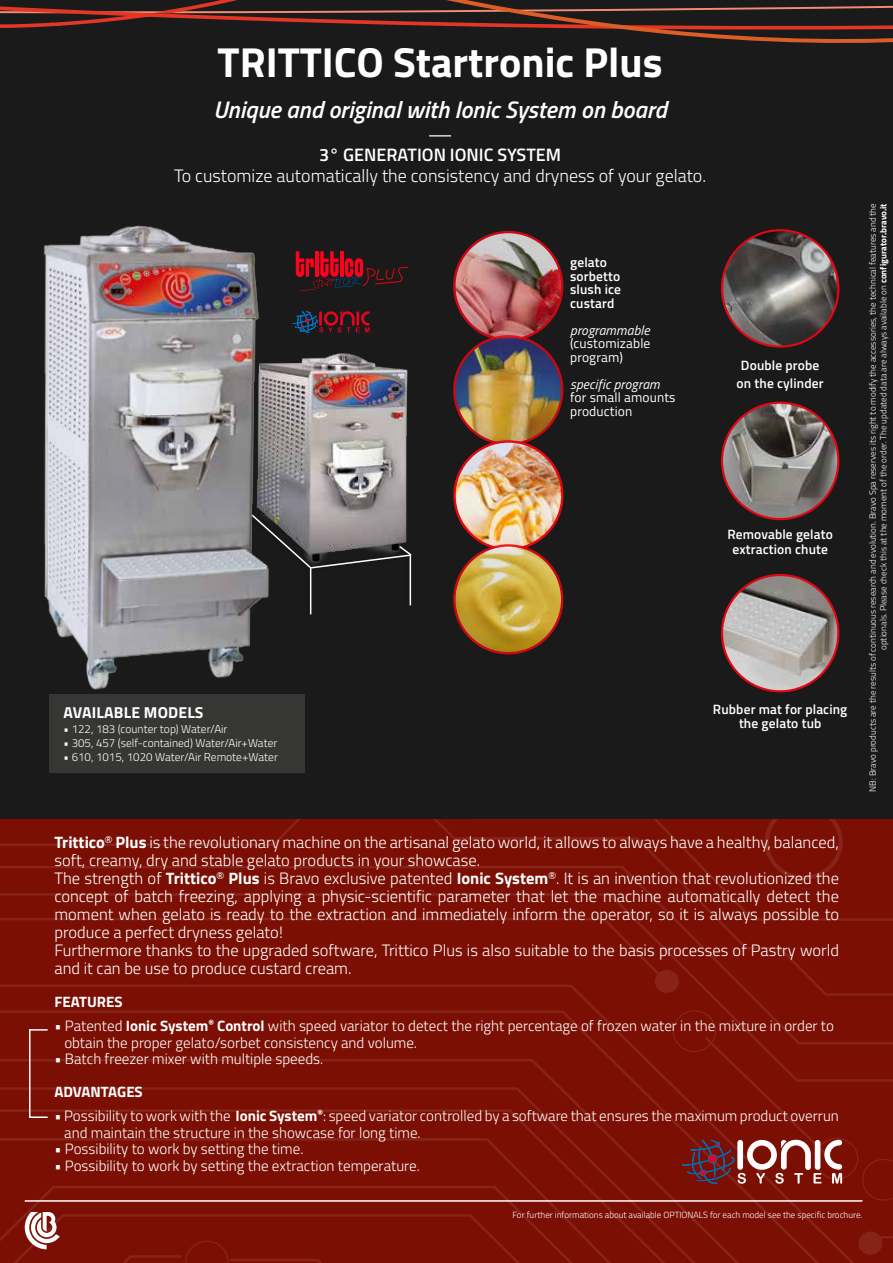
<style>
.page{position:relative;width:893px;height:1263px;background:#1a1a1a}
.page>*{position:absolute;margin:0;border:0;box-sizing:border-box;transform-origin:0 0}
.t1{font:700 42px "Titillium";color:#fff}
.t2{font:italic 600 24px "Titillium";color:#fff}
.t3{font:300 18px "Titillium";color:#fff}
.t4{font:600 18px "Titillium";color:#fff}
.t5{font:300 16.5px/18px "Titillium";color:#fff}
.t6{font:700 15.9px "Titillium";letter-spacing:.01em;color:#fff}
.t7{font:300 15px/16.5px "Titillium";color:#fff}
.t8{font:700 15px "Titillium";color:#fff}
.t9{font:600 13.5px/13.5px "Titillium";letter-spacing:.01em;color:#fff;text-align:center}
.t10{font:13.5px/13.5px "Titillium";letter-spacing:.01em;color:#fff}
.t11{font:italic 13.5px "Titillium";letter-spacing:.01em;color:#fff}
.t12{font:300 11.55px "Titillium";color:#fff}
.t13{font:300 9px/10.8px "Titillium";color:#fff;text-align:right}
.s1{font-weight:700}
</style>
<div class="page">
<svg style="left:0;top:0;width:893px;height:43px"></svg>
<div style="left:0;top:819px;width:667px;height:8px;background:#7c0f04"></div>
<svg style="left:0;top:827px;width:893px;height:73px"></svg>
<svg style="left:0;top:900px;width:893px;height:29px"></svg>
<div style="left:0;top:929px;width:893px;height:179px;background:#7c0f04"></div>
<svg style="left:0;top:1108px;width:893px;height:104px"></svg>
<svg style="left:0;top:1137px;width:701px;height:75px"></svg>
<div style="left:655px;top:970px;width:24px;height:23px;background:#872319;border-radius:50%"></div>
<div style="left:815px;top:1138px;width:43px;height:42px;border:1px solid #fff;border-radius:50%"></div>
<div style="left:673px;top:1010px;width:43px;height:42px;border:1px solid #fff;border-radius:50%"></div>
<svg style="left:862px;top:1159px;width:31px;height:42px"></svg>
<svg style="left:765px;top:819px;width:128px;height:61px"></svg>
<hr style="left:410px;top:554px;width:1px;height:51px;background:#fff">
<hr style="left:429px;top:135px;width:22px;height:2px;background:#fff">
<hr style="left:25px;top:1200px;width:837px;height:2px;background:#fff">
<img style="left:43px;top:225px;width:269px;height:465px">
<img style="left:250px;top:339px;width:162px;height:235px">
<svg style="left:296px;top:251px;width:112px;height:40px"></svg>
<svg style="left:292px;top:311px;width:78px;height:25px"></svg>
<img style="left:454px;top:232px;width:108px;height:108px;border-radius:54px">
<img style="left:455px;top:336px;width:107px;height:108px">
<svg style="left:681px;top:1034px;width:161px;height:158px"></svg>
<img style="left:454px;top:441px;width:108px;height:108px;border-radius:54px">
<img style="left:454px;top:545px;width:108px;height:108px;border-radius:54px">
<div style="left:453px;top:544px;width:110px;height:110px;border:2px solid #e30613;border-radius:50%"></div>
<img style="left:722px;top:575px;width:116px;height:116px">
<div style="left:721px;top:574px;width:118px;height:118px;border:2px solid #e30613;border-radius:50%"></div>
<img style="left:722px;top:403px;width:116px;height:116px;border-radius:58px">
<div style="left:721px;top:402px;width:118px;height:118px;border:2px solid #e30613;border-radius:50%"></div>
<img style="left:722px;top:230px;width:116px;height:117px;border-radius:58px">
<div style="left:721px;top:229px;width:118px;height:119px;border:2px solid #e30613;border-radius:50%"></div>
<div style="left:49px;top:694px;width:256px;height:78px;background:#363635"></div>
<div style="left:29px;top:1029px;width:19px;height:89px;border:2px solid #fff"></div>
<svg style="left:0;top:1212px;width:893px;height:51px"></svg>
<h1 class="t1" style="left:218px;top:47px;width:446px">TRITTICO Startronic Plus</h1>
<h2 class="t2" style="left:213px;top:101px;width:455px">Unique and original with Ionic System on board</h2>
<p class="t4" style="left:319px;top:148px;width:244px">3° GENERATION IONIC SYSTEM</p>
<p class="t3" style="left:174px;top:169px;width:534px">To customize automatically the consistency and dryness of your gelato.</p>
<p class="t9" style="left:570px;top:257px;width:52px;text-align:left">gelato sorbetto slush ice custard</p>
<p class="t11" style="left:570px;top:325px;width:81px">programmable</p>
<p class="t10" style="left:570px;top:338px;width:82px">(customizable program)</p>
<p class="t11" style="left:570px;top:379px;width:91px">specific program</p>
<p class="t10" style="left:570px;top:392px;width:107px">for small amounts production</p>
<p class="t9" style="left:737px;top:357px;width:89px;line-height:18px">Double probe on the cylinder</p>
<p class="t9" style="left:727px;top:528px;width:107px;line-height:15px">Removable gelato extraction chute</p>
<p class="t6" style="left:64px;top:707px;width:141px">AVAILABLE MODELS</p>
<p class="t12" style="left:64px;top:724px;width:165px">• 122, 183 (counter top) Water/Air</p>
<p class="t12" style="left:64px;top:738px;width:215px">• 305, 457 (self-contained) Water/Air+Water</p>
<p class="t12" style="left:64px;top:753px;width:216px">• 610, 1015, 1020 Water/Air Remote+Water</p>
<p class="t9" style="left:713px;top:704px;width:136px">Rubber mat for placing the gelato tub</p>
<p class="t5" style="left:54px;top:835px;width:786px"><span class="s1">Trittico</span><sup>®</sup> <span class="s1">Plus</span> is the revolutionary machine on the artisanal gelato world, it allows to always have a healthy, balanced, soft, creamy, dry and stable gelato products in your showcase.<br>The strength of <span class="s1">Trittico</span><sup>®</sup> <span class="s1">Plus</span> is Bravo exclusive patented <span class="s1">Ionic System</span><sup>®</sup>. It is an invention that revolutionized the concept of batch freezing, applying a physic-scientific parameter that let the machine automatically detect the moment when gelato is ready to the extraction and immediately inform the operator, so it is always possible to produce a perfect dryness gelato!<br>Furthermore thanks to the upgraded software, Trittico Plus is also suitable to the basis processes of Pastry world and it can be use to produce custard cream.</p>
<p class="t8" style="left:54px;top:997px;width:70px">FEATURES</p>
<p class="t7" style="left:64px;top:1019px;width:771px;text-indent:-10px">• Patented <span class="s1">Ionic System</span><sup>®</sup> <span class="s1">Control</span> with speed variator to detect the right percentage of frozen water in the mixture in order to obtain the proper gelato/sorbet consistency and volume.</p>
<p class="t7" style="left:54px;top:1052px;width:270px">• Batch freezer mixer with multiple speeds.</p>
<p class="t8" style="left:54px;top:1087px;width:90px">ADVANTAGES</p>
<p class="t7" style="left:64px;top:1109px;width:776px;text-indent:-10px">• Possibility to work with the <span class="s1">Ionic System</span><sup>®</sup>: speed variator controlled by a software that ensures the maximum product overrun and maintain the structure in the showcase for long time.</p>
<p class="t7" style="left:54px;top:1142px;width:251px">• Possibility to work by setting the time.</p>
<p class="t7" style="left:54px;top:1159px;width:367px">• Possibility to work by setting the extraction temperature.</p>
<p class="t13" style="left:868px;top:792px;width:590px;rotate:-90deg">NB: Bravo products are the results of continuous research and evolution. Bravo Spa reserves its right to modify the accessories, the technical features and the optionals. Please check this at the moment of the order. The updated data are always available on <span class="s1">configurator.bravo.it</span></p>
<p class="t13" style="left:512px;top:1210px;width:352px">For further informations about available OPTIONALS for each model see the specific brochure.</p>
</div>
